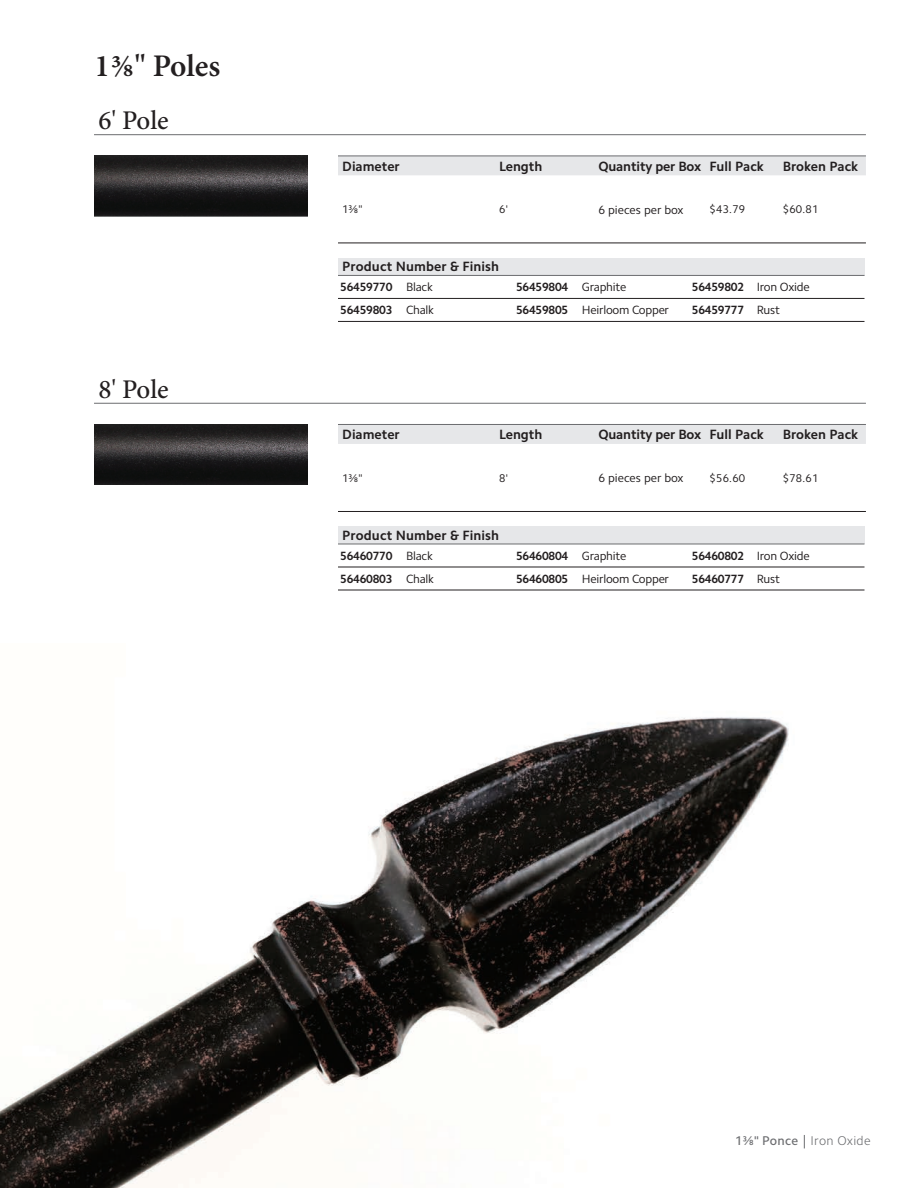
<style>
.page{position:relative;width:918px;height:1188px;background:#fff}
.page>*{position:absolute;margin:0;border:0;box-sizing:border-box;transform-origin:0 0}
.t1{font:600 31.5px "Minion Pro";color:#231f20}
.t2{font:500 27px "Minion Pro";letter-spacing:-.005em;color:#231f20}
.t3{font:700 13.5px "Camphor Std";color:#231f20}
.t4{font:300 12.75px "Camphor Std";letter-spacing:.02em;color:#6d6e71}
.t5{font:700 12px "Camphor Std";letter-spacing:-.02em;color:#231f20}
.t6{font:12px "Camphor Std";letter-spacing:-.02em;color:#231f20}
.t7{font:12px "Camphor Std";color:#231f20}
.t8{font:11.25px "Camphor Std";letter-spacing:.02em;color:#231f20}
.s1{font-weight:400}
.s2{font-weight:700}
.s3{font-weight:500}
</style>
<div class="page">
<img style="left:0;top:717px;width:805px;height:471px">
<svg style="left:804px;top:1135px;width:1px;height:13px"></svg>
<img style="left:94px;top:156px;width:214px;height:60px">
<div style="left:338px;top:258px;width:527px;height:17px;background:#e6e7e9"></div>
<hr style="left:338px;top:275px;width:527px;height:1px;background:#6c6d70">
<hr style="left:338px;top:298px;width:527px;height:1px;background:#231f20">
<hr style="left:338px;top:321px;width:527px;height:1px;background:#231f20">
<hr style="left:94px;top:134px;width:772px;height:1px;background:#6c6d70">
<div style="left:338px;top:157px;width:528px;height:18px;background:#e6e7e9"></div>
<hr style="left:338px;top:156px;width:528px;height:1px;background:#6c6d70">
<hr style="left:338px;top:243px;width:528px;height:1px;background:#231f20">
<img style="left:94px;top:424px;width:214px;height:61px">
<div style="left:338px;top:526px;width:527px;height:18px;background:#e6e7e9"></div>
<hr style="left:338px;top:544px;width:527px;height:1px;background:#6c6d70">
<hr style="left:338px;top:567px;width:527px;height:1px;background:#231f20">
<hr style="left:338px;top:590px;width:527px;height:1px;background:#231f20">
<hr style="left:94px;top:403px;width:772px;height:1px;background:#6c6d70">
<div style="left:338px;top:425px;width:528px;height:19px;background:#e6e7e9"></div>
<hr style="left:338px;top:424px;width:528px;height:1px;background:#6c6d70">
<hr style="left:338px;top:511px;width:528px;height:1px;background:#231f20">
<h1 class="t1" style="left:95px;top:54px;width:127px">1⅜" Poles</h1>
<h2 class="t2" style="left:98px;top:110px;width:72px">6' Pole</h2>
<h2 class="t2" style="left:98px;top:379px;width:72px">8' Pole</h2>
<p class="t3" style="left:342px;top:161px;width:59px">Diameter</p>
<p class="t3" style="left:499px;top:161px;width:45px">Length</p>
<p class="t3" style="left:598px;top:161px;width:167px">Quantity per Box Full Pack</p>
<p class="t3" style="left:783px;top:161px;width:77px">Broken Pack</p>
<p class="t8" style="left:342px;top:205px;width:22px">1⅜"</p>
<p class="t8" style="left:499px;top:205px;width:11px">6'</p>
<p class="t7" style="left:598px;top:205px;width:87px">6 pieces per box</p>
<p class="t8" style="left:710px;top:205px;width:37px">$43.79</p>
<p class="t8" style="left:783px;top:205px;width:37px">$60.81</p>
<p class="t3" style="left:342px;top:262px;width:158px">Product Number &amp; Finish</p>
<p class="t5" style="left:340px;top:283px;width:94px">56459770 <span class="s1">Black</span></p>
<p class="t5" style="left:516px;top:283px;width:112px">56459804 <span class="s1">Graphite</span></p>
<p class="t6" style="left:692px;top:283px;width:119px"><span class="s2">56459802</span> Iron Oxide</p>
<p class="t5" style="left:340px;top:306px;width:95px">56459803 <span class="s1">Chalk</span></p>
<p class="t6" style="left:516px;top:306px;width:155px"><span class="s2">56459805</span> Heirloom Copper</p>
<p class="t5" style="left:692px;top:306px;width:89px">56459777 <span class="s1">Rust</span></p>
<p class="t3" style="left:342px;top:429px;width:59px">Diameter</p>
<p class="t3" style="left:499px;top:429px;width:45px">Length</p>
<p class="t3" style="left:598px;top:429px;width:167px">Quantity per Box Full Pack</p>
<p class="t3" style="left:783px;top:429px;width:77px">Broken Pack</p>
<p class="t8" style="left:342px;top:474px;width:22px">1⅜"</p>
<p class="t8" style="left:499px;top:474px;width:11px">8'</p>
<p class="t7" style="left:598px;top:474px;width:87px">6 pieces per box</p>
<p class="t8" style="left:710px;top:474px;width:37px">$56.60</p>
<p class="t8" style="left:783px;top:474px;width:37px">$78.61</p>
<p class="t3" style="left:342px;top:530px;width:158px">Product Number &amp; Finish</p>
<p class="t5" style="left:340px;top:551px;width:94px">56460770 <span class="s1">Black</span></p>
<p class="t5" style="left:516px;top:551px;width:112px">56460804 <span class="s1">Graphite</span></p>
<p class="t6" style="left:692px;top:551px;width:119px"><span class="s2">56460802</span> Iron Oxide</p>
<p class="t5" style="left:340px;top:574px;width:95px">56460803 <span class="s1">Chalk</span></p>
<p class="t6" style="left:516px;top:574px;width:155px"><span class="s2">56460805</span> Heirloom Copper</p>
<p class="t5" style="left:692px;top:574px;width:89px">56460777 <span class="s1">Rust</span></p>
<p class="t4" style="left:735px;top:1136px;width:137px"><span class="s3">1⅜" Ponce</span> Iron Oxide</p>
</div>
